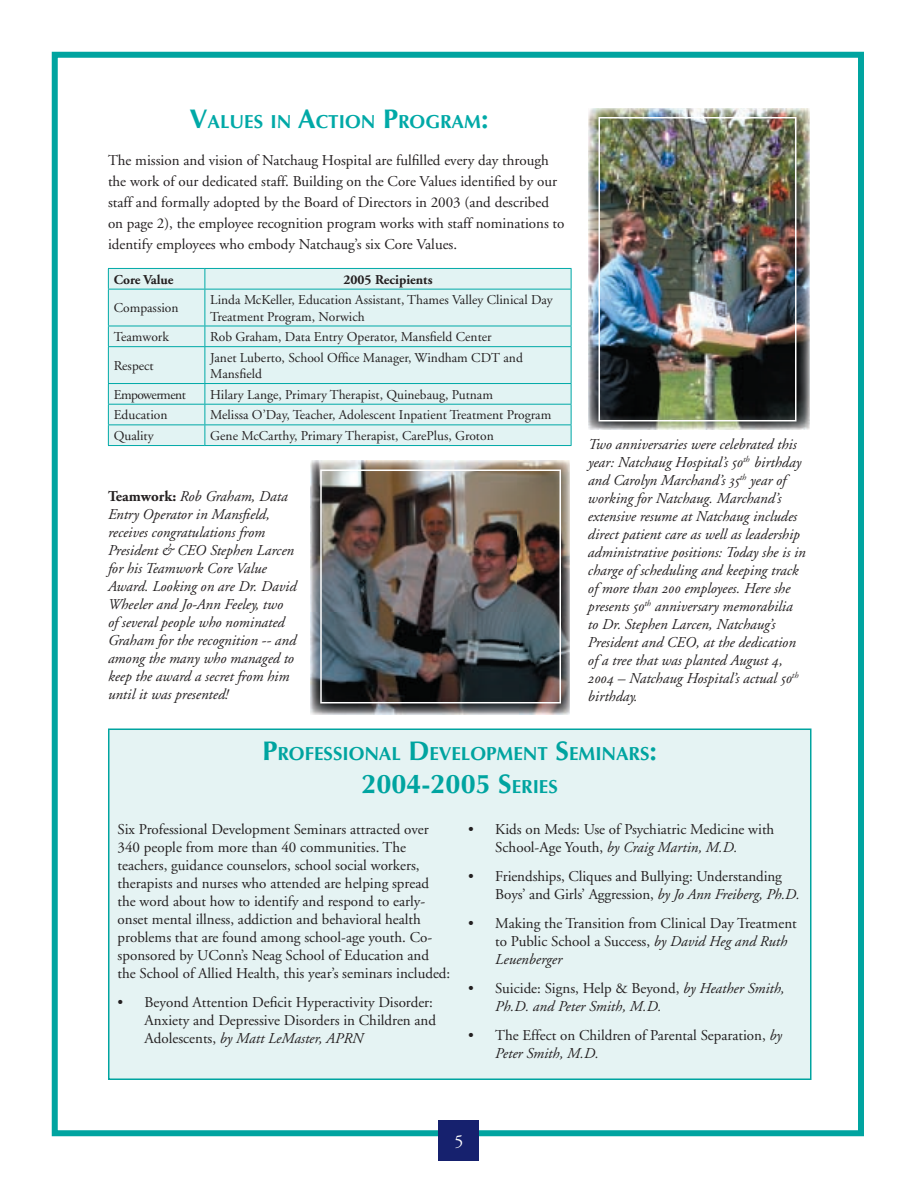
<style>
.page{position:relative;width:918px;height:1188px;background:#fff}
.page>*{position:absolute;margin:0;border:0;box-sizing:border-box;transform-origin:0 0}
.t1{font:700 27px "Optima";color:#00a4a0}
.t2{font:700 18.9px "Optima";color:#00a4a0}
.t3{font:700 18.9px "Optima";color:#00a9a7}
.t4{font:18px "Adobe Garamond Pro";color:#fff}
.t5{font:15px/18px "Adobe Garamond";color:#231f20}
.t6{font:15px/18px "Adobe Garamond Italic Os F";color:#231f20}
.t7{font:italic 15px/18px "Adobe Garamond";color:#231f20}
.t8{font:13.5px/16.2px "Adobe Garamond";color:#231f20}
.t9{font:700 13.5px "Adobe Garamond";color:#231f20}
.t10{font:13.5px "Adobe Garamond";letter-spacing:-.04em;color:#231f20}
.s1{font-size:27px}
.s2{font-family:"Adobe Garamond";font-weight:700}
.s3{font-size:18.9px}
.s4{font-style:italic}
.s5{font-style:normal}
</style>
<div class="page">
<div style="left:52px;top:52px;width:812px;height:1084px;border:6px solid #00a4a0"></div>
<div style="left:439px;top:1120px;width:40px;height:41px;background:#16216e"></div>
<img style="left:310px;top:460px;width:260px;height:254px">
<div style="left:109px;top:269px;width:462px;height:176px;background:#e2f3f3"></div>
<hr style="left:108px;top:268px;width:97px;height:1px;background:#00a9a7">
<svg style="left:108px;top:269px;width:1px;height:20px"></svg>
<hr style="left:205px;top:268px;width:367px;height:1px;background:#00a9a7">
<svg style="left:205px;top:269px;width:1px;height:20px"></svg>
<svg style="left:571px;top:269px;width:1px;height:20px"></svg>
<hr style="left:108px;top:289px;width:97px;height:1px;background:#00a9a7">
<hr style="left:108px;top:290px;width:1px;height:36px;background:#00a9a7">
<hr style="left:205px;top:289px;width:367px;height:1px;background:#00a9a7">
<hr style="left:205px;top:290px;width:1px;height:36px;background:#00a9a7">
<hr style="left:571px;top:290px;width:1px;height:36px;background:#00a9a7">
<hr style="left:108px;top:326px;width:97px;height:1px;background:#00a9a7">
<svg style="left:108px;top:326px;width:1px;height:20px"></svg>
<hr style="left:205px;top:326px;width:367px;height:1px;background:#00a9a7">
<svg style="left:205px;top:326px;width:1px;height:20px"></svg>
<svg style="left:571px;top:326px;width:1px;height:20px"></svg>
<hr style="left:108px;top:346px;width:97px;height:1px;background:#00a9a7">
<hr style="left:108px;top:347px;width:1px;height:36px;background:#00a9a7">
<hr style="left:205px;top:346px;width:367px;height:1px;background:#00a9a7">
<hr style="left:205px;top:347px;width:1px;height:36px;background:#00a9a7">
<hr style="left:571px;top:347px;width:1px;height:36px;background:#00a9a7">
<hr style="left:108px;top:383px;width:97px;height:1px;background:#00a9a7">
<hr style="left:205px;top:383px;width:367px;height:1px;background:#00a9a7">
<hr style="left:108px;top:404px;width:97px;height:1px;background:#00a9a7">
<hr style="left:205px;top:404px;width:367px;height:1px;background:#00a9a7">
<hr style="left:108px;top:424px;width:97px;height:1px;background:#00a9a7">
<svg style="left:108px;top:384px;width:1px;height:61px"></svg>
<hr style="left:205px;top:424px;width:367px;height:1px;background:#00a9a7">
<svg style="left:205px;top:384px;width:1px;height:61px"></svg>
<svg style="left:571px;top:384px;width:1px;height:61px"></svg>
<hr style="left:108px;top:445px;width:97px;height:1px;background:#00a9a7">
<hr style="left:205px;top:445px;width:367px;height:1px;background:#00a9a7">
<div style="left:109px;top:729px;width:702px;height:350px;background:#e5f3f3"></div>
<div style="left:108px;top:729px;width:704px;height:351px;border:2px solid #00a4a0"></div>
<img style="left:588px;top:108px;width:222px;height:321px">
<div style="left:598px;top:117px;width:198px;height:305px;border:2px solid #fff"></div>
<div style="left:320px;top:470px;width:241px;height:234px;border:2px solid #fff"></div>
<p class="t3" style="left:189px;top:110px;width:301px"><span class="s1">V</span>ALUES IN <span class="s1">A</span>CTION <span class="s1">P</span>ROGRAM<span class="s1">:</span></p>
<p class="t5" style="left:108px;top:150px;width:458px;line-height:21px">The mission and vision of Natchaug Hospital are fulfilled every day through the work of our dedicated staff. Building on the Core Values identified by our staff and formally adopted by the Board of Directors in 2003 (and described on page 2), the employee recognition program works with staff nominations to identify employees who embody Natchaug’s six Core Values.</p>
<p class="t9" style="left:114px;top:272px;width:61px">Core Value</p>
<p class="t9" style="left:343px;top:272px;width:91px">2005 Recipients</p>
<p class="t8" style="left:114px;top:300px;width:66px">Compassion</p>
<p class="t8" style="left:210px;top:292px;width:344px">Linda McKeller, Education Assistant, Thames Valley Clinical Day<br>Treatment Program, Norwich</p>
<p class="t8" style="left:114px;top:329px;width:57px">Teamwork</p>
<p class="t8" style="left:210px;top:329px;width:283px">Rob Graham, Data Entry Operator, Mansfield Center</p>
<p class="t8" style="left:114px;top:358px;width:41px">Respect</p>
<p class="t8" style="left:210px;top:350px;width:314px">Janet Luberto, School Office Manager, Windham CDT and<br>Mansfield</p>
<p class="t10" style="left:114px;top:387px;width:74px">Empowerment</p>
<p class="t8" style="left:210px;top:387px;width:284px">Hilary Lange, Primary Therapist, Quinebaug, Putnam</p>
<p class="t8" style="left:114px;top:407px;width:55px">Education</p>
<p class="t8" style="left:210px;top:407px;width:343px">Melissa O’Day, Teacher, Adolescent Inpatient Treatment Program</p>
<p class="t8" style="left:114px;top:428px;width:41px">Quality</p>
<p class="t8" style="left:210px;top:428px;width:285px">Gene McCarthy, Primary Therapist, CarePlus, Groton</p>
<p class="t6" style="left:108px;top:488px;width:190px"><span class="s2">Teamwork:</span> Rob Graham, Data<br>Entry Operator in Mansfield, receives congratulations from<br>President &amp; CEO Stephen Larcen for his Teamwork Core Value<br>Award. Looking on are Dr. David<br>Wheeler and Jo-Ann Feeley, two of several people who nominated<br>Graham for the recognition -- and among the many who managed to keep the award a secret from him until it was presented!</p>
<p class="t6" style="left:588px;top:435px;width:219px">Two anniversaries were celebrated this year: Natchaug Hospital’s 50<sup>th</sup> birthday and Carolyn Marchand’s 35<sup>th</sup> year of working for Natchaug. Marchand’s extensive resume at Natchaug includes direct patient care as well as leadership administrative positions: Today she is in charge of scheduling and keeping track of more than 200 employees. Here she presents 50<sup>th</sup> anniversary memorabilia to Dr. Stephen Larcen, Natchaug’s President and CEO, at the dedication of a tree that was planted August 4, 2004 – Natchaug Hospital’s actual 50<sup>th </sup>birthday.</p>
<p class="t2" style="left:262px;top:743px;width:396px"><span class="s1">P</span>ROFESSIONAL <span class="s1">D</span>EVELOPMENT <span class="s1">S</span>EMINARS<span class="s1">:</span></p>
<h1 class="t1" style="left:362px;top:768px;width:198px">2004-2005 S<span class="s3">ERIES</span></h1>
<p class="t5" style="left:118px;top:821px;width:334px">Six Professional Development Seminars attracted over 340 people from more than 40 communities. The teachers, guidance counselors, school social workers, therapists and nurses who attended are helping spread the word about how to identify and respond to early&shy;onset mental illness, addiction and behavioral health problems that are found among school-age youth. Co&shy;sponsored by UConn’s Neag School of Education and the School of Allied Health, this year’s seminars included:</p>
<p class="t5" style="left:145px;top:994px;width:293px">Beyond Attention Deficit Hyperactivity Disorder:<br>Anxiety and Depressive Disorders in Children and<br>Adolescents, <span class="s4">by Matt LeMaster, APRN</span></p>
<p class="t5" style="left:495px;top:821px;width:281px">Kids on Meds: Use of Psychiatric Medicine with<br>School-Age Youth, <span class="s4">by Craig Martin, M.D.</span></p>
<p class="t5" style="left:495px;top:868px;width:306px">Friendships, Cliques and Bullying: Understanding<br>Boys’ and Girls’ Aggression, <span class="s4">by Jo Ann Freiberg, Ph.D.</span></p>
<p class="t5" style="left:495px;top:915px;width:303px">Making the Transition from Clinical Day Treatment to Public School a Success, <span class="s4">by David Heg and Ruth<br>Leuenberger</span></p>
<p class="t7" style="left:495px;top:980px;width:291px"><span class="s5">Suicide: Signs, Help &amp; Beyond,</span> by Heather Smith,<br>Ph.D. and Peter Smith, M.D.</p>
<p class="t5" style="left:495px;top:1026px;width:288px">The Effect on Children of Parental Separation, <span class="s4">by<br>Peter Smith, M.D.</span></p>
<p class="t5" style="left:468px;top:821px;width:7px">•</p>
<p class="t5" style="left:468px;top:868px;width:7px">•</p>
<p class="t5" style="left:468px;top:915px;width:7px">•</p>
<p class="t5" style="left:468px;top:980px;width:7px">•</p>
<p class="t5" style="left:118px;top:994px;width:7px">•</p>
<p class="t5" style="left:468px;top:1026px;width:7px">•</p>
<p class="t4" style="left:454px;top:1131px;width:10px">5</p>
</div>
